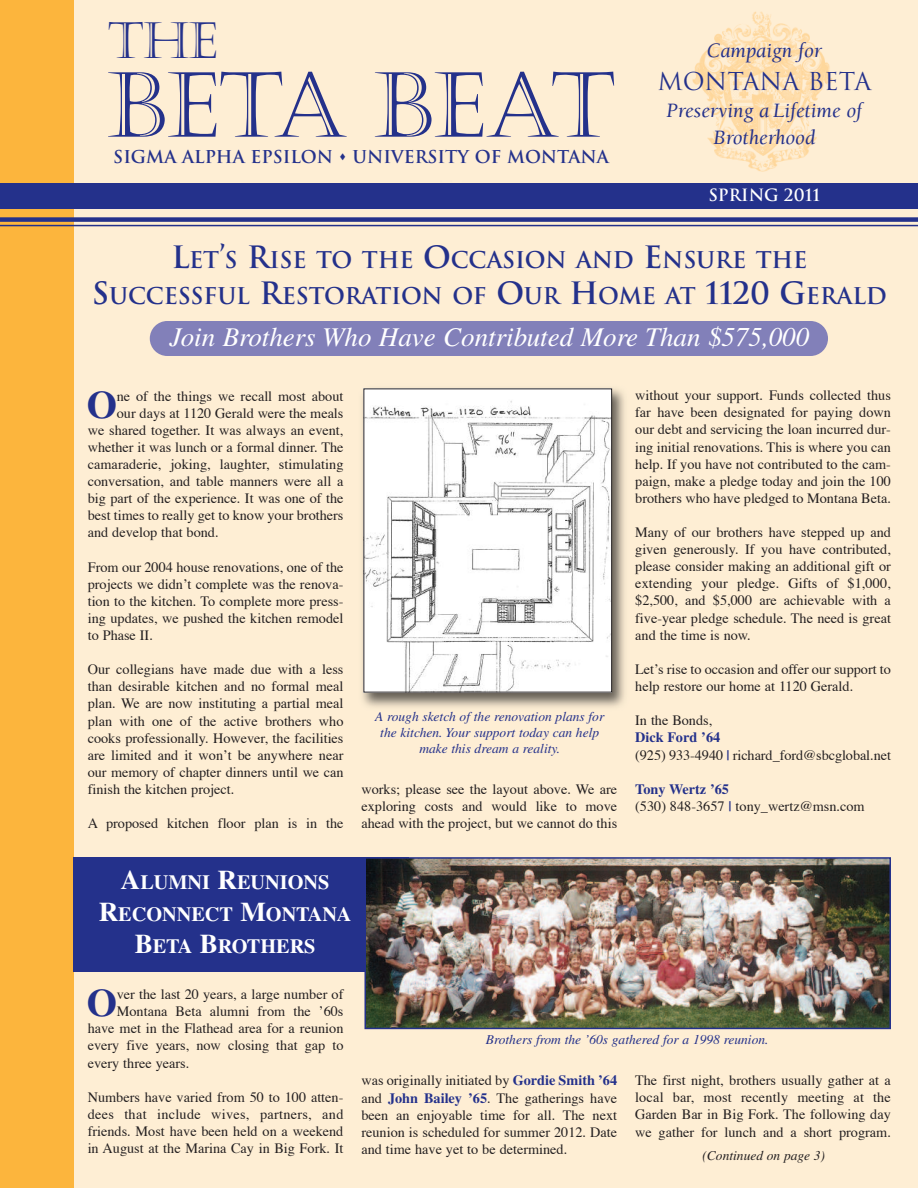
<style>
.page{position:relative;width:918px;height:1188px;background:#fff}
.page>*{position:absolute;margin:0;border:0;box-sizing:border-box;transform-origin:0 0}
.t1{font:90px "Castellar";color:#24318b}
.t2{font:49.95px "Castellar";color:#24318b}
.t3{font:700 39px "Times";color:#24318b}
.t4{font:italic 27px "Times";color:#fff}
.t5{font:24px "Trajan";color:#24318b}
.t6{font:700 22.5px/36px "Trajan";letter-spacing:-.01em;color:#24318b;text-align:center}
.t7{font:italic 21px/27px "Berkeley";color:#24318b;text-align:center}
.t8{font:700 20.25px/32.4px "Times";color:#fff;text-align:center}
.t9{font:700 17.25px "Trajan";color:#24318b}
.t10{font:700 16.5px "Trajan";color:#fff}
.t11{font:14.25px/17.1px "Times";color:#231f20;text-align:justify}
.t12{font:italic 13.5px/16.2px "Times";color:#24318b;text-align:center}
.t13{font:italic 13.5px "Times";color:#231f20}
.s1{font-size:30px}
.s2{font-weight:700;color:#24318b}
.s3{font-size:27px}
</style>
<div class="page">
<div style="left:27px;top:0;width:891px;height:1188px;background:#feeed4"></div>
<div style="left:0;top:0;width:74px;height:1188px;background:#fcb53d"></div>
<img style="left:692px;top:11px;width:140px;height:161px">
<div style="left:0;top:184px;width:918px;height:25px;background:#24318b"></div>
<div style="left:0;top:217px;width:918px;height:5px;background:#24318b"></div>
<hr style="left:0;top:225px;width:918px;height:1px;background:#24318b">
<div style="left:150px;top:321px;width:678px;height:35px;background:#8280b9;border-radius:17px"></div>
<img style="left:362px;top:388px;width:263px;height:319px">
<img style="left:365px;top:390px;width:245px;height:300px">
<div style="left:74px;top:857px;width:335px;height:115px;background:#24318b"></div>
<img style="left:367px;top:860px;width:521px;height:166px">
<div style="left:364px;top:857px;width:527px;height:172px;border:2px solid #24318b"></div>
<h2 class="t2" style="left:108px;top:11px;width:111px">THE</h2>
<h1 class="t1" style="left:107px;top:53px;width:510px">BETA BEAT</h1>
<p class="t9" style="left:113px;top:147px;width:497px">SIGMA ALPHA EPSILON ▲ UNIVERSITY OF MONTANA</p>
<h3 class="t7" style="left:707px;top:39px;width:117px">Campaign for</h3>
<h3 class="t5" style="left:658px;top:68px;width:215px">MONTANA BETA</h3>
<h3 class="t7" style="left:667px;top:99px;width:197px">Preserving a Lifetime of<br>Brotherhood</h3>
<p class="t10" style="left:708px;top:186px;width:113px">SPRING 2011</p>
<h3 class="t6" style="left:92px;top:243px;width:796px"><span class="s1">L</span>ET<span class="s1">’</span>S <span class="s1">R</span>ISE TO THE <span class="s1">O</span>CCASION AND <span class="s1">E</span>NSURE THE<br><span class="s1">S</span>UCCESSFUL <span class="s1">R</span>ESTORATION OF <span class="s1">O</span>UR <span class="s1">H</span>OME AT <span class="s1">1120 G</span>ERALD</h3>
<h3 class="t4" style="left:169px;top:327px;width:641px">Join Brothers Who Have Contributed More Than $575,000</h3>
<h3 class="t3" style="left:87px;top:391px;width:32px">O</h3>
<p class="t11" style="left:117px;top:389px;width:228px">ne of the things we recall most about</p>
<p class="t11" style="left:117px;top:406px;width:228px">our days at 1120 Gerald were the meals</p>
<p class="t11" style="left:88px;top:423px;width:257px">we shared together. It was always an event,</p>
<p class="t11" style="left:88px;top:440px;width:257px">whether it was lunch or a formal dinner. The</p>
<p class="t11" style="left:88px;top:457px;width:257px">camaraderie, joking, laughter, stimulating</p>
<p class="t11" style="left:88px;top:474px;width:257px">conversation, and table manners were all a</p>
<p class="t11" style="left:88px;top:491px;width:257px">big part of the experience. It was one of the</p>
<p class="t11" style="left:88px;top:508px;width:257px">best times to really get to know your brothers</p>
<p class="t11" style="left:88px;top:525px;width:132px">and develop that bond.</p>
<p class="t11" style="left:88px;top:560px;width:257px">From our 2004 house renovations, one of the projects we didn’t complete was the renova&shy;tion to the kitchen. To complete more press&shy;ing updates, we pushed the kitchen remodel to Phase II.</p>
<p class="t11" style="left:88px;top:662px;width:257px">Our collegians have made due with a less than desirable kitchen and no formal meal plan. We are now instituting a partial meal plan with one of the active brothers who cooks professionally. However, the facilities are limited and it won’t be anywhere near our memory of chapter dinners until we can finish the kitchen project.</p>
<p class="t11" style="left:88px;top:816px;width:257px">A proposed kitchen floor plan is in the</p>
<p class="t12" style="left:375px;top:710px;width:231px">A rough sketch of the renovation plans for the kitchen. Your support today can help make this dream a reality.</p>
<p class="t11" style="left:361px;top:782px;width:257px">works; please see the layout above. We are exploring costs and would like to move ahead with the project, but we cannot do this</p>
<p class="t11" style="left:635px;top:388px;width:257px">without your support. Funds collected thus far have been designated for paying down our debt and servicing the loan incurred dur&shy;ing initial renovations. This is where you can help. If you have not contributed to the cam&shy;paign, make a pledge today and join the 100 brothers who have pledged to Montana Beta.</p>
<p class="t11" style="left:635px;top:525px;width:257px">Many of our brothers have stepped up and given generously. If you have contributed, please consider making an additional gift or extending your pledge. Gifts of $1,000, $2,500, and $5,000 are achievable with a five-year pledge schedule. The need is great and the time is now.</p>
<p class="t11" style="left:635px;top:662px;width:257px">Let’s rise to occasion and offer our support to help restore our home at 1120 Gerald.</p>
<p class="t11" style="left:635px;top:713px;width:79px">In the Bonds,</p>
<p class="t11" style="left:635px;top:730px;width:257px"><span class="s2">Dick Ford ’64<br></span>(925) 933-4940 <span class="s2">|</span> richard_ford@sbcglobal.net</p>
<p class="t11" style="left:635px;top:782px;width:231px"><span class="s2">Tony Wertz ’65<br></span>(530) 848-3657 <span class="s2">|</span> tony_wertz@msn.com</p>
<h3 class="t8" style="left:99px;top:868px;width:254px"><span class="s3">A</span>LUMNI <span class="s3">R</span>EUNIONS<br><span class="s3">R</span>ECONNECT <span class="s3">M</span>ONTANA<br><span class="s3">B</span>ETA <span class="s3">B</span>ROTHERS</h3>
<h3 class="t3" style="left:87px;top:990px;width:32px">O</h3>
<p class="t11" style="left:117px;top:987px;width:228px">ver the last 20 years, a large number of</p>
<p class="t11" style="left:117px;top:1004px;width:228px">Montana Beta alumni from the ’60s</p>
<p class="t11" style="left:88px;top:1021px;width:257px">have met in the Flathead area for a reunion</p>
<p class="t11" style="left:88px;top:1038px;width:257px">every five years, now closing that gap to</p>
<p class="t11" style="left:88px;top:1055px;width:103px">every three years.</p>
<p class="t11" style="left:88px;top:1090px;width:257px">Numbers have varied from 50 to 100 atten&shy;dees that include wives, partners, and friends. Most have been held on a weekend in August at the Marina Cay in Big Fork. It</p>
<p class="t12" style="left:486px;top:1032px;width:284px">Brothers from the ’60s gathered for a 1998 reunion.</p>
<p class="t11" style="left:361px;top:1073px;width:257px">was originally initiated by <span class="s2">Gordie Smith ’64 </span>and <span class="s2">John Bailey ’65</span>. The gatherings have been an enjoyable time for all. The next reunion is scheduled for summer 2012. Date and time have yet to be determined.</p>
<p class="t11" style="left:635px;top:1073px;width:257px">The first night, brothers usually gather at a local bar, most recently meeting at the Garden Bar in Big Fork. The following day we gather for lunch and a short program.</p>
<p class="t13" style="left:702px;top:1151px;width:124px">(Continued on page 3)</p>
</div>
